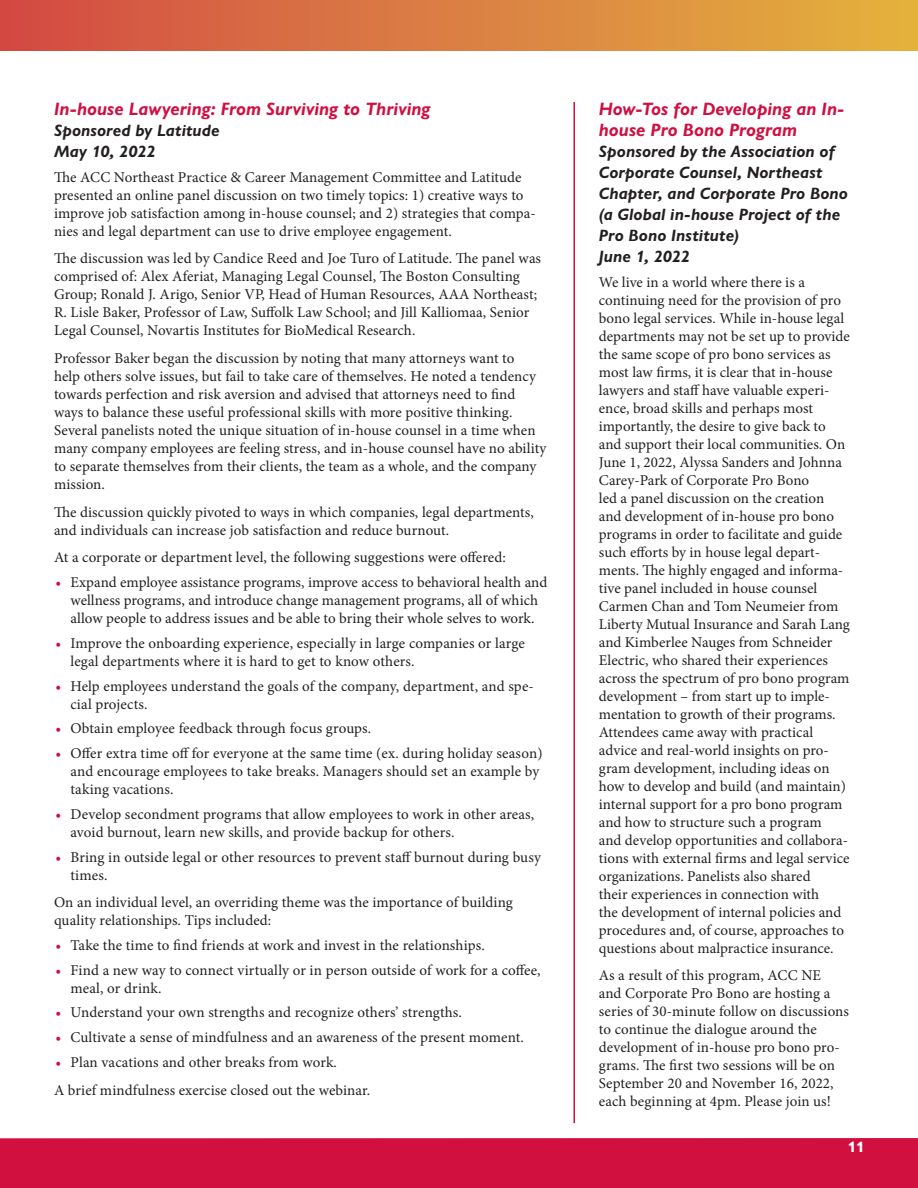
<style>
.page{position:relative;width:918px;height:1188px;background:#fff}
.page>*{position:absolute;margin:0;border:0;box-sizing:border-box;transform-origin:0 0}
.boxed_text{font:italic 700 18px/21px "Gill Sans Nova";letter-spacing:.005em;color:#d10e40}
.boxed_text-2{font:italic 700 16.5px/21px "Gill Sans Nova";letter-spacing:.005em;color:#231f20}
.body_type{font:15px/18px "Minion Pro";letter-spacing:.005em;color:#231f20}
.t1{font:700 15px "Gill Sans Nova";color:#fff}
.s1{color:#d10e40}
</style>
<div class="page">
<hr style="left:573px;top:102px;width:2px;height:1021px;background:#d10e40">
<div style="left:0;top:0;width:918px;height:50px;background:linear-gradient(to right,#d34b45,#e4b33e)"></div>
<svg style="left:0;top:1108px;width:918px;height:80px"></svg>
<p class="boxed_text" style="left:54px;top:98px;width:378px">In-house Lawyering: From Surviving to Thriving</p>
<p class="boxed_text-2" style="left:54px;top:120px;width:167px">Sponsored by Latitude</p>
<p class="boxed_text-2" style="left:54px;top:141px;width:103px">May 10, 2022</p>
<p class="body_type" style="left:54px;top:168px;width:483px">The ACC Northeast Practice &amp; Career Management Committee and Latitude presented an online panel discussion on two timely topics: 1) creative ways to improve job satisfaction among in-house counsel; and 2) strategies that compa&shy;nies and legal department can use to drive employee engagement.</p>
<p class="body_type" style="left:54px;top:250px;width:489px">The discussion was led by Candice Reed and Joe Turo of Latitude. The panel was comprised of: Alex Aferiat, Managing Legal Counsel, The Boston Consulting Group; Ronald J. Arigo, Senior VP, Head of Human Resources, AAA Northeast; R. Lisle Baker, Professor of Law, Suffolk Law School; and Jill Kalliomaa, Senior Legal Counsel, Novartis Institutes for BioMedical Research.</p>
<p class="body_type" style="left:54px;top:349px;width:494px">Professor Baker began the discussion by noting that many attorneys want to<br>help others solve issues, but fail to take care of themselves. He noted a tendency towards perfection and risk aversion and advised that attorneys need to find ways to balance these useful professional skills with more positive thinking.<br>Several panelists noted the unique situation of in-house counsel in a time when many company employees are feeling stress, and in-house counsel have no ability to separate themselves from their clients, the team as a whole, and the company mission.</p>
<p class="body_type" style="left:54px;top:503px;width:481px">The discussion quickly pivoted to ways in which companies, legal departments, and individuals can increase job satisfaction and reduce burnout.</p>
<p class="body_type" style="left:54px;top:549px;width:453px">At a corporate or department level, the following suggestions were offered:</p>
<p class="body_type" style="left:56px;top:573px;width:493px;text-align:center"><span class="s1">•</span> Expand employee assistance programs, improve access to behavioral health and wellness programs, and introduce change management programs, all of which allow people to address issues and be able to bring their whole selves to work.</p>
<p class="body_type" style="left:70px;top:634px;width:456px;text-indent:-15px"><span class="s1">•</span> Improve the onboarding experience, especially in large companies or large legal departments where it is hard to get to know others.</p>
<p class="body_type" style="left:70px;top:677px;width:465px;text-indent:-15px"><span class="s1">•</span> Help employees understand the goals of the company, department, and spe&shy;cial projects.</p>
<p class="body_type" style="left:56px;top:720px;width:317px"><span class="s1">•</span> Obtain employee feedback through focus groups.</p>
<p class="body_type" style="left:70px;top:744px;width:474px;text-indent:-15px"><span class="s1">•</span> Offer extra time off for everyone at the same time (ex. during holiday season) and encourage employees to take breaks. Managers should set an example by taking vacations.</p>
<p class="body_type" style="left:70px;top:805px;width:465px;text-indent:-15px"><span class="s1">•</span> Develop secondment programs that allow employees to work in other areas, avoid burnout, learn new skills, and provide backup for others.</p>
<p class="body_type" style="left:70px;top:848px;width:472px;text-indent:-15px"><span class="s1">•</span> Bring in outside legal or other resources to prevent staff burnout during busy times.</p>
<p class="body_type" style="left:54px;top:893px;width:460px">On an individual level, an overriding theme was the importance of building quality relationships. Tips included:</p>
<p class="body_type" style="left:56px;top:936px;width:431px"><span class="s1">•</span> Take the time to find friends at work and invest in the relationships.</p>
<p class="body_type" style="left:70px;top:961px;width:472px;text-indent:-15px"><span class="s1">•</span> Find a new way to connect virtually or in person outside of work for a coffee, meal, or drink.</p>
<p class="body_type" style="left:56px;top:1004px;width:408px"><span class="s1">•</span> Understand your own strengths and recognize others’ strengths.</p>
<p class="body_type" style="left:56px;top:1028px;width:470px"><span class="s1">•</span> Cultivate a sense of mindfulness and an awareness of the present moment.</p>
<p class="body_type" style="left:56px;top:1053px;width:283px"><span class="s1">•</span> Plan vacations and other breaks from work.</p>
<p class="body_type" style="left:54px;top:1081px;width:318px">A brief mindfulness exercise closed out the webinar.</p>
<p class="boxed_text" style="left:599px;top:98px;width:247px">How-Tos for Developing an In&shy;house Pro Bono Program</p>
<p class="boxed_text-2" style="left:599px;top:141px;width:251px">Sponsored by the Association of<br>Corporate Counsel, Northeast<br>Chapter, and Corporate Pro Bono (a Global in-house Project of the<br>Pro Bono Institute)</p>
<p class="boxed_text-2" style="left:599px;top:246px;width:93px">June 1, 2022</p>
<p class="body_type" style="left:599px;top:273px;width:253px">We live in a world where there is a continuing need for the provision of pro bono legal services. While in-house legal departments may not be set up to provide the same scope of pro bono services as most law firms, it is clear that in-house lawyers and staff have valuable experi&shy;ence, broad skills and perhaps most importantly, the desire to give back to and support their local communities. On June 1, 2022, Alyssa Sanders and Johnna Carey-Park of Corporate Pro Bono<br>led a panel discussion on the creation and development of in-house pro bono programs in order to facilitate and guide such efforts by in house legal depart&shy;ments. The highly engaged and informa&shy;tive panel included in house counsel Carmen Chan and Tom Neumeier from Liberty Mutual Insurance and Sarah Lang and Kimberlee Nauges from Schneider Electric, who shared their experiences across the spectrum of pro bono program development – from start up to imple&shy;mentation to growth of their programs.<br>Attendees came away with practical advice and real-world insights on pro&shy;gram development, including ideas on how to develop and build (and maintain) internal support for a pro bono program and how to structure such a program<br>and develop opportunities and collabora&shy;tions with external firms and legal service organizations. Panelists also shared<br>their experiences in connection with<br>the development of internal policies and procedures and, of course, approaches to questions about malpractice insurance.</p>
<p class="body_type" style="left:599px;top:967px;width:252px">As a result of this program, ACC NE<br>and Corporate Pro Bono are hosting a series of 30-minute follow on discussions to continue the dialogue around the development of in-house pro bono pro&shy;grams. The first two sessions will be on September 20 and November 16, 2022, each beginning at 4pm. Please join us!</p>
<p class="t1" style="left:848px;top:1138px;width:18px">11</p>
</div>
